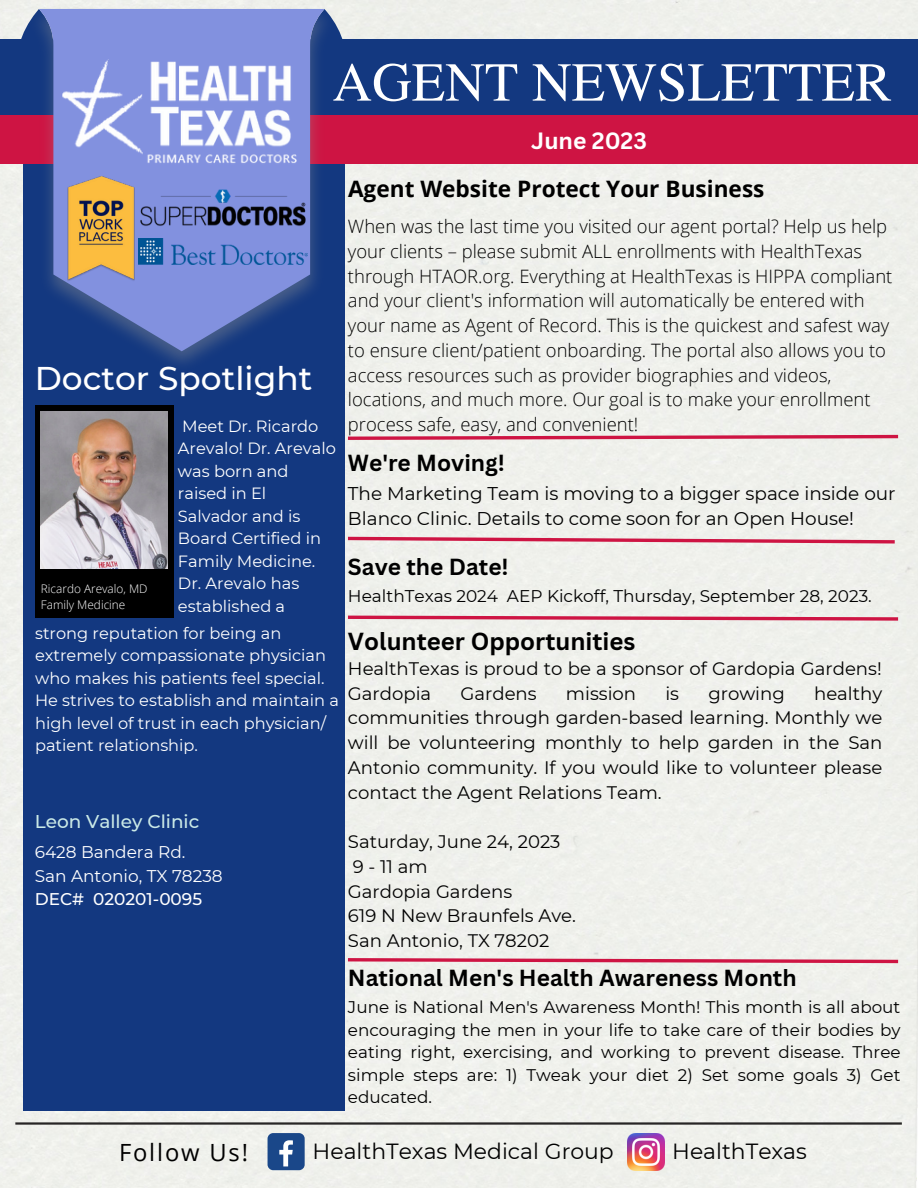
<style>
.page{position:relative;width:918px;height:1188px;background:#eff0ec}
.page>*{position:absolute;margin:0;border:0;box-sizing:border-box;transform-origin:0 0}
.t1{font:54.9px "Te X Gyre Termes";color:#fff}
.t2{font:500 32.85px "Montserrat";color:#fff}
.t3{font:700 24px "Canva Sans";color:#000}
.t4{font:23.7px "Open Sans";letter-spacing:.08em;color:#000}
.t5{font:700 22.95px "Canva Sans";color:#fff}
.t6{font:700 22.65px "Canva Sans";color:#000}
.t7{font:700 22.65px "Open Sans";color:#000}
.t8{font:21.9px "Montserrat";color:#000}
.t9{font:300 18.45px/24.8px "Open Sans";color:#000}
.t10{font:18.45px/24.8px "Montserrat";color:#000}
.t11{font:500 18.45px "Montserrat";color:#cae9e6}
.t12{font:18.15px/24.8px "Montserrat";color:#000}
.t13{font:16.95px "Montserrat";color:#000}
.t14{font:16.95px "Montserrat";color:#fff}
.t15{font:500 16.95px "Montserrat";color:#fff}
.t16{font:16.8px/22.5px "Montserrat";color:#000;text-align:justify}
.t17{font:16.2px/22.5px "Montserrat";color:#fff}
.t18{font:300 11.85px "Open Sans";color:#fff}
</style>
<div class="page">
<div style="left:0;top:39px;width:918px;height:81px;background:#133880"></div>
<div style="left:23px;top:140px;width:321px;height:970px;background:#133880"></div>
<div style="left:0;top:115px;width:918px;height:48px;background:#ce1443"></div>
<img style="left:0;top:0;width:363px;height:400px">
<svg style="left:39px;top:9px;width:285px;height:342px;fill:#8291df"></svg>
<img style="left:63px;top:60px;width:237px;height:109px">
<img style="left:67px;top:174px;width:68px;height:107px">
<img style="left:138px;top:190px;width:169px;height:39px">
<img style="left:138px;top:238px;width:169px;height:26px">
<div style="left:35px;top:405px;width:139px;height:213px;background:#000"></div>
<hr style="left:15px;top:1122px;width:887px;height:3px;background:#272525">
<img style="left:627px;top:1133px;width:37px;height:37px">
<div style="left:268px;top:1133px;width:37px;height:37px;background:#1a4789;border-radius:6px"></div>
<svg style="left:279px;top:1140px;width:14px;height:26px"></svg>
<svg style="left:345px;top:433px;width:556px;height:9px;background:#e29eac"></svg>
<svg style="left:345px;top:535px;width:553px;height:10px;background:#e4a6b3"></svg>
<svg style="left:345px;top:956px;width:556px;height:9px;background:#e29eac"></svg>
<img style="left:41px;top:411px;width:127px;height:158px">
<svg style="left:345px;top:614px;width:556px;height:8px;background:#e193a4"></svg>
<p class="t1" style="left:332px;top:43px;width:561px">AGENT NEWSLETTER</p>
<p class="t5" style="left:531px;top:125px;width:117px">June 2023</p>
<p class="t2" style="left:35px;top:358px;width:279px">Doctor Spotlight</p>
<p class="t17" style="left:178px;top:415px;width:159px">Meet Dr. Ricardo<br>Arevalo! Dr. Arevalo was born and raised in El<br>Salvador and is<br>Board Certified in<br>Family Medicine.<br>Dr. Arevalo has established a</p>
<p class="t17" style="left:35px;top:622px;width:305px">strong reputation for being an extremely compassionate physician who makes his patients feel special.<br>He strives to establish and maintain a high level of trust in each physician/ patient relationship.</p>
<p class="t18" style="left:41px;top:580px;width:108px">Ricardo Arevalo, MD</p>
<p class="t18" style="left:41px;top:596px;width:86px">Family Medicine</p>
<p class="t11" style="left:35px;top:810px;width:166px">Leon Valley Clinic</p>
<p class="t14" style="left:35px;top:842px;width:152px">6428 Bandera Rd.</p>
<p class="t14" style="left:35px;top:865px;width:190px">San Antonio, TX 78238</p>
<p class="t15" style="left:35px;top:889px;width:169px">DEC# 020201-0095</p>
<p class="t7" style="left:348px;top:173px;width:418px">Agent Website Protect Your Business</p>
<p class="t9" style="left:348px;top:214px;width:546px">When was the last time you visited our agent portal? Help us help your clients – please submit ALL enrollments with HealthTexas through HTAOR.org. Everything at HealthTexas is HIPPA compliant and your client's information will automatically be entered with your name as Agent of Record. This is the quickest and safest way to ensure client/patient onboarding. The portal also allows you to access resources such as provider biographies and videos, locations, and much more. Our goal is to make your enrollment process safe, easy, and convenient!</p>
<p class="t6" style="left:348px;top:447px;width:159px">We're Moving!</p>
<p class="t10" style="left:348px;top:481px;width:549px">The Marketing Team is moving to a bigger space inside our<br>Blanco Clinic. Details to come soon for an Open House!</p>
<p class="t6" style="left:348px;top:551px;width:162px">Save the Date!</p>
<p class="t13" style="left:348px;top:586px;width:525px">HealthTexas 2024 AEP Kickoff, Thursday, September 28, 2023.</p>
<p class="t3" style="left:348px;top:624px;width:289px">Volunteer Opportunities</p>
<p class="t12" style="left:348px;top:656px;width:535px">HealthTexas is proud to be a sponsor of Gardopia Gardens!<br>Gardopia</p>
<p class="t12" style="left:348px;top:681px;width:536px;text-align:justify;text-indent:466px">healthy communities through garden-based learning. Monthly we will be volunteering monthly to help garden in the San Antonio community. If you would like to volunteer please contact the Agent Relations Team.</p>
<p class="t12" style="left:348px;top:829px;width:214px">Saturday, June 24, 2023</p>
<p class="t12" style="left:353px;top:854px;width:77px">9-11am</p>
<p class="t12" style="left:348px;top:879px;width:166px">Gardopia Gardens</p>
<p class="t12" style="left:348px;top:903px;width:230px">619 N New Braunfels Ave.</p>
<p class="t12" style="left:348px;top:928px;width:203px">San Antonio, TX 78202</p>
<p class="t12" style="left:461px;top:681px;width:78px">Gardens</p>
<p class="t12" style="left:566px;top:681px;width:72px">mission</p>
<p class="t12" style="left:665px;top:681px;width:15px">is</p>
<p class="t12" style="left:708px;top:681px;width:78px">growing</p>
<p class="t6" style="left:348px;top:961px;width:450px">National Men's Health Awareness Month</p>
<p class="t16" style="left:348px;top:996px;width:554px">June is National Men's Awareness Month! This month is all about encouraging the men in your life to take care of their bodies by eating right, exercising, and working to prevent disease. Three simple steps are: 1) Tweak your diet 2) Set some goals 3) Get educated.</p>
<p class="t4" style="left:119px;top:1135px;width:131px">Follow Us!</p>
<p class="t8" style="left:313px;top:1137px;width:303px">HealthTexas Medical Group</p>
<p class="t8" style="left:672px;top:1137px;width:136px">HealthTexas</p>
</div>
